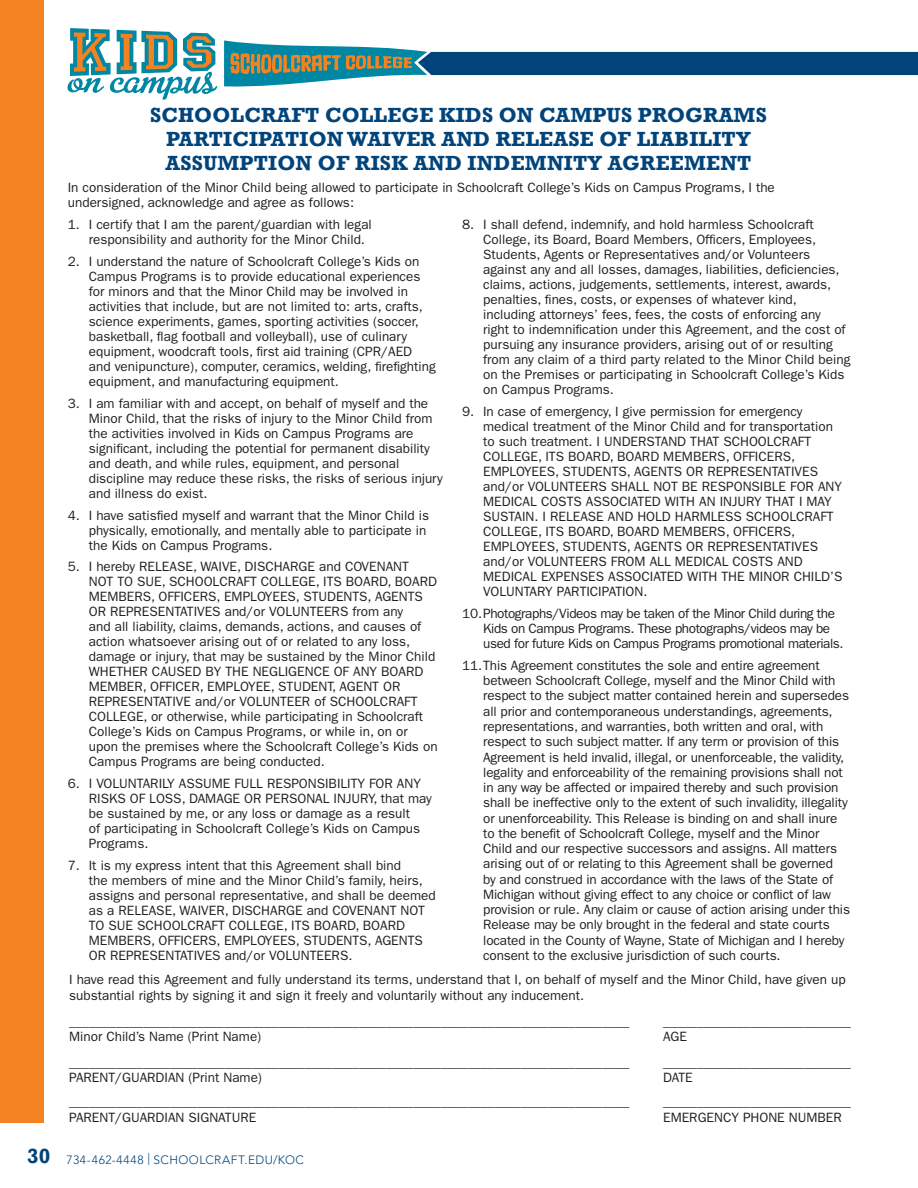
<style>
.page{position:relative;width:918px;height:1188px;background:#fff}
.page>*{position:absolute;margin:0;border:0;box-sizing:border-box;transform-origin:0 0}
.Before___After_Care{font:700 21px "Rockwell";letter-spacing:.01em;color:#00447b}
.description{font:13.5px/15px "ITC Franklin Gothic Std";color:#231f20}
.description-2{font:13.5px/15px "ITC Franklin Gothic Std";letter-spacing:-.03em;color:#231f20}
.t1{font:300 12px "Avenir LT Std";letter-spacing:.035em;color:#00447b}
.s1{font-family:"Rockwell";font-weight:700;font-size:21px}
</style>
<div class="page">
<div style="left:0;top:0;width:43px;height:1123px;background:#f58220"></div>
<svg style="left:67px;top:28px;width:150px;height:72px"></svg>
<svg style="left:224px;top:40px;width:694px;height:47px"></svg>
<p class="Before___After_Care" style="left:150px;top:103px;width:618px">SCHOOLCRAFT COLLEGE KIDS ON CAMPUS PROGRAMS</p>
<p class="Before___After_Care" style="left:166px;top:127px;width:586px">PARTICIPATION WAIVER AND RELEASE OF LIABILITY</p>
<p class="Before___After_Care" style="left:166px;top:151px;width:587px">ASSUMPTION OF RISK AND INDEMNITY AGREEMENT</p>
<p class="description" style="left:68px;top:180px;width:709px">In consideration of the Minor Child being allowed to participate in Schoolcraft College’s Kids on Campus Programs, I the undersigned, acknowledge and agree as follows:</p>
<p class="description" style="left:89px;top:217px;width:285px;text-indent:-21px">1. I certify that I am the parent/guardian with legal responsibility and authority for the Minor Child.</p>
<p class="description" style="left:89px;top:254px;width:349px;text-indent:-21px">2. I understand the nature of Schoolcraft College’s Kids on Campus Programs is to provide educational experiences for minors and that the Minor Child may be involved in activities that include, but are not limited to: arts, crafts, science experiments, games, sporting activities (soccer, basketball, flag football and volleyball), use of culinary equipment, woodcraft tools, first aid training (CPR/AED and venipuncture), computer, ceramics, welding, firefighting equipment, and manufacturing equipment.</p>
<p class="description" style="left:89px;top:396px;width:356px;text-indent:-21px">3. I am familiar with and accept, on behalf of myself and the Minor Child, that the risks of injury to the Minor Child from the activities involved in Kids on Campus Programs are significant, including the potential for permanent disability and death, and while rules, equipment, and personal discipline may reduce these risks, the risks of serious injury and illness do exist.</p>
<p class="description" style="left:89px;top:508px;width:342px;text-indent:-21px">4. I have satisfied myself and warrant that the Minor Child is physically, emotionally, and mentally able to participate in the Kids on Campus Programs.</p>
<p class="description" style="left:89px;top:559px;width:350px;text-indent:-21px">5. I hereby RELEASE, WAIVE, DISCHARGE and COVENANT<br>NOT TO SUE, SCHOOLCRAFT COLLEGE, ITS BOARD, BOARD MEMBERS, OFFICERS, EMPLOYEES, STUDENTS, AGENTS OR REPRESENTATIVES and/or VOLUNTEERS from any<br>and all liability, claims, demands, actions, and causes of action whatsoever arising out of or related to any loss, damage or injury, that may be sustained by the Minor Child WHETHER CAUSED BY THE NEGLIGENCE OF ANY BOARD MEMBER, OFFICER, EMPLOYEE, STUDENT, AGENT OR REPRESENTATIVE and/or VOLUNTEER of SCHOOLCRAFT COLLEGE, or otherwise, while participating in Schoolcraft College’s Kids on Campus Programs, or while in, on or upon the premises where the Schoolcraft College’s Kids on Campus Programs are being conducted.</p>
<p class="description" style="left:89px;top:776px;width:344px;text-indent:-21px">6. I VOLUNTARILY ASSUME FULL RESPONSIBILITY FOR ANY RISKS OF LOSS, DAMAGE OR PERSONAL INJURY, that may be sustained by me, or any loss or damage as a result<br>of participating in Schoolcraft College’s Kids on Campus Programs.</p>
<p class="description" style="left:89px;top:858px;width:349px;text-indent:-21px">7. It is my express intent that this Agreement shall bind<br>the members of mine and the Minor Child’s family, heirs, assigns and personal representative, and shall be deemed as a RELEASE, WAIVER, DISCHARGE and COVENANT NOT TO SUE SCHOOLCRAFT COLLEGE, ITS BOARD, BOARD MEMBERS, OFFICERS, EMPLOYEES, STUDENTS, AGENTS OR REPRESENTATIVES and/or VOLUNTEERS.</p>
<p class="description" style="left:69px;top:971px;width:778px;line-height:16.5px">I have read this Agreement and fully understand its terms, understand that I, on behalf of myself and the Minor Child, have given up substantial rights by signing it and sign it freely and voluntarily without any inducement.</p>
<p class="description" style="left:69px;top:1014px;width:562px">___________________________________________________________________________________</p>
<p class="description" style="left:663px;top:1014px;width:189px">____________________________</p>
<p class="description" style="left:69px;top:1029px;width:194px">Minor Child’s Name (Print Name)</p>
<p class="description" style="left:663px;top:1029px;width:25px">AGE</p>
<p class="description" style="left:69px;top:1055px;width:562px">___________________________________________________________________________________</p>
<p class="description" style="left:663px;top:1055px;width:189px">____________________________</p>
<p class="description" style="left:69px;top:1070px;width:194px">PARENT/GUARDIAN (Print Name)</p>
<p class="description" style="left:663px;top:1070px;width:31px">DATE</p>
<p class="description" style="left:69px;top:1094px;width:562px">___________________________________________________________________________________</p>
<p class="description" style="left:663px;top:1094px;width:189px">____________________________</p>
<p class="description" style="left:69px;top:1110px;width:189px">PARENT/GUARDIAN SIGNATURE</p>
<p class="description" style="left:663px;top:1110px;width:180px">EMERGENCY PHONE NUMBER</p>
<p class="t1" style="left:27px;top:1153px;width:279px"><span class="s1">30</span> 734-462-4448 | SCHOOLCRAFT.EDU/KOC</p>
<p class="description" style="left:483px;top:217px;width:369px;text-indent:-21px">8. I shall defend, indemnify, and hold harmless Schoolcraft College, its Board, Board Members, Officers, Employees, Students, Agents or Representatives and/or Volunteers against any and all losses, damages, liabilities, deficiencies, claims, actions, judgements, settlements, interest, awards, penalties, fines, costs, or expenses of whatever kind, including attorneys’ fees, fees, the costs of enforcing any<br>right to indemnification under this Agreement, and the cost of pursuing any insurance providers, arising out of or resulting from any claim of a third party related to the Minor Child being on the Premises or participating in Schoolcraft College’s Kids on Campus Programs.</p>
<p class="description" style="left:483px;top:404px;width:361px;text-indent:-21px">9. In case of emergency, I give permission for emergency medical treatment of the Minor Child and for transportation to such treatment. I UNDERSTAND THAT SCHOOLCRAFT COLLEGE, ITS BOARD, BOARD MEMBERS, OFFICERS, EMPLOYEES, STUDENTS, AGENTS OR REPRESENTATIVES and/or VOLUNTEERS SHALL NOT BE RESPONSIBLE FOR ANY MEDICAL COSTS ASSOCIATED WITH AN INJURY THAT I MAY SUSTAIN. I RELEASE AND HOLD HARMLESS SCHOOLCRAFT COLLEGE, ITS BOARD, BOARD MEMBERS, OFFICERS, EMPLOYEES, STUDENTS, AGENTS OR REPRESENTATIVES and/or VOLUNTEERS FROM ALL MEDICAL COSTS AND MEDICAL EXPENSES ASSOCIATED WITH THE MINOR CHILD’S VOLUNTARY PARTICIPATION.</p>
<p class="description-2" style="left:483px;top:606px;width:362px;text-indent:-21px">10.Photographs/Videos may be taken of the Minor Child during the<br>Kids on Campus Programs. These photographs/videos may be used for future Kids on Campus Programs promotional materials.</p>
<p class="description" style="left:483px;top:658px;width:368px;text-indent:-21px">11.This Agreement constitutes the sole and entire agreement between Schoolcraft College, myself and the Minor Child with respect to the subject matter contained herein and supersedes all prior and contemporaneous understandings, agreements, representations, and warranties, both written and oral, with respect to such subject matter. If any term or provision of this Agreement is held invalid, illegal, or unenforceable, the validity, legality and enforceability of the remaining provisions shall not in any way be affected or impaired thereby and such provision shall be ineffective only to the extent of such invalidity, illegality or unenforceability. This Release is binding on and shall inure to the benefit of Schoolcraft College, myself and the Minor Child and our respective successors and assigns. All matters arising out of or relating to this Agreement shall be governed<br>by and construed in accordance with the laws of the State of Michigan without giving effect to any choice or conflict of law provision or rule. Any claim or cause of action arising under this Release may be only brought in the federal and state courts located in the County of Wayne, State of Michigan and I hereby consent to the exclusive jurisdiction of such courts.</p>
</div>
